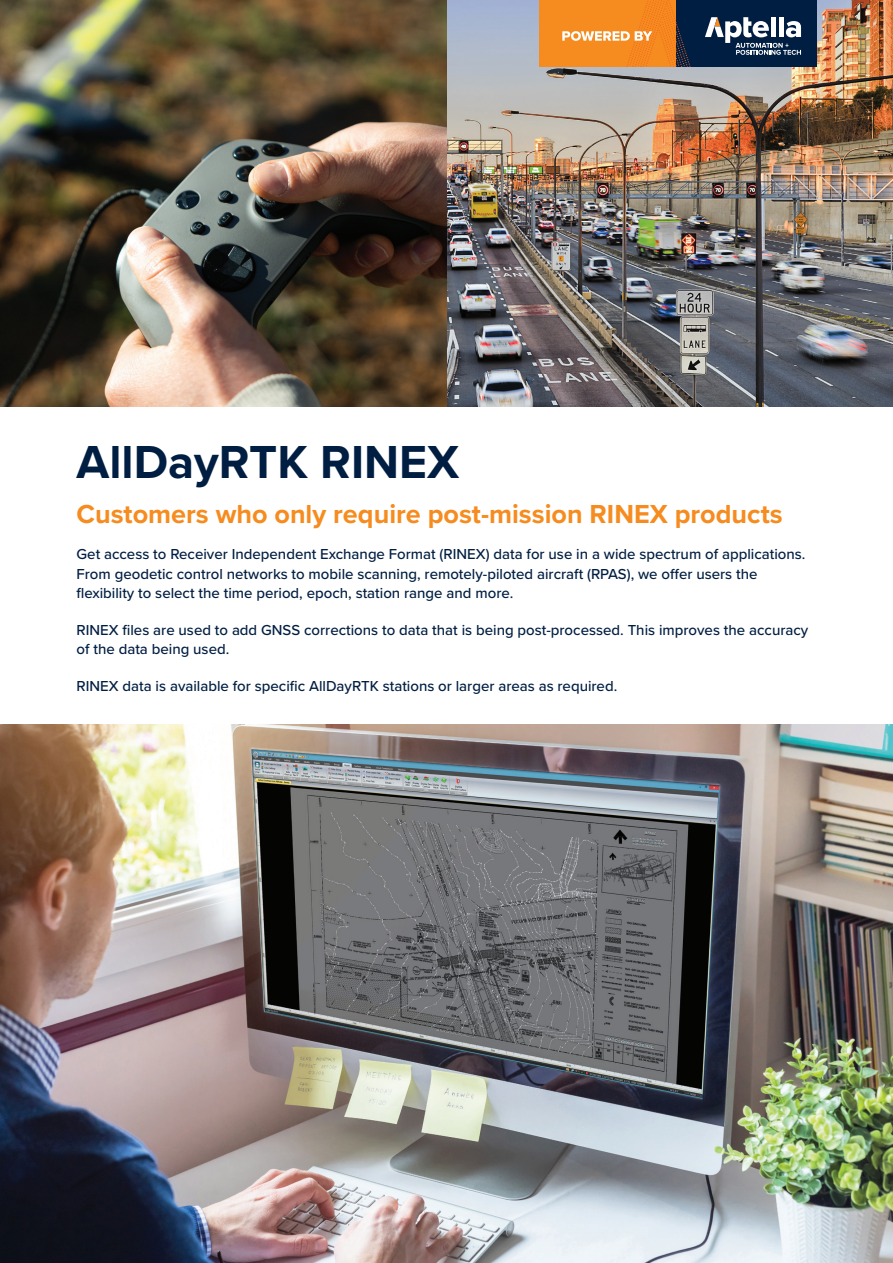
<style>
.page{position:relative;width:893px;height:1263px;background:#fff}
.page>*{position:absolute;margin:0;border:0;box-sizing:border-box;transform-origin:0 0}
.t1{font:700 48px "Proxima Nova";color:#001e42}
.t2{font:700 27px "Proxima Nova";color:#f68c1f}
.t3{font:500 15px/19.5px "Proxima Nova";color:#001e42}
</style>
<div class="page">
<img style="left:0;top:0;width:893px;height:407px">
<img style="left:0;top:724px;width:893px;height:539px">
<div style="left:539px;top:0;width:137px;height:67px;background:#f68c1f"></div>
<div style="left:676px;top:0;width:140px;height:67px;background:#001e42"></div>
<svg style="left:562px;top:0;width:128px;height:67px"></svg>
<svg style="left:705px;top:17px;width:96px;height:38px"></svg>
<h1 class="t1" style="left:77px;top:427px;width:384px">AllDayRTK RINEX</h1>
<h2 class="t2" style="left:77px;top:493px;width:708px">Customers who only require post-mission RINEX products</h2>
<p class="t3" style="left:77px;top:544px;width:730px">Get access to Receiver Independent Exchange Format (RINEX) data for use in a wide spectrum of applications.<br>From geodetic control networks to mobile scanning, remotely-piloted aircraft (RPAS), we offer users the flexibility to select the time period, epoch, station range and more.</p>
<p class="t3" style="left:77px;top:619px;width:733px">RINEX files are used to add GNSS corrections to data that is being post-processed. This improves the accuracy of the data being used.</p>
<p class="t3" style="left:77px;top:675px;width:542px">RINEX data is available for specific AllDayRTK stations or larger areas as required.</p>
</div>
